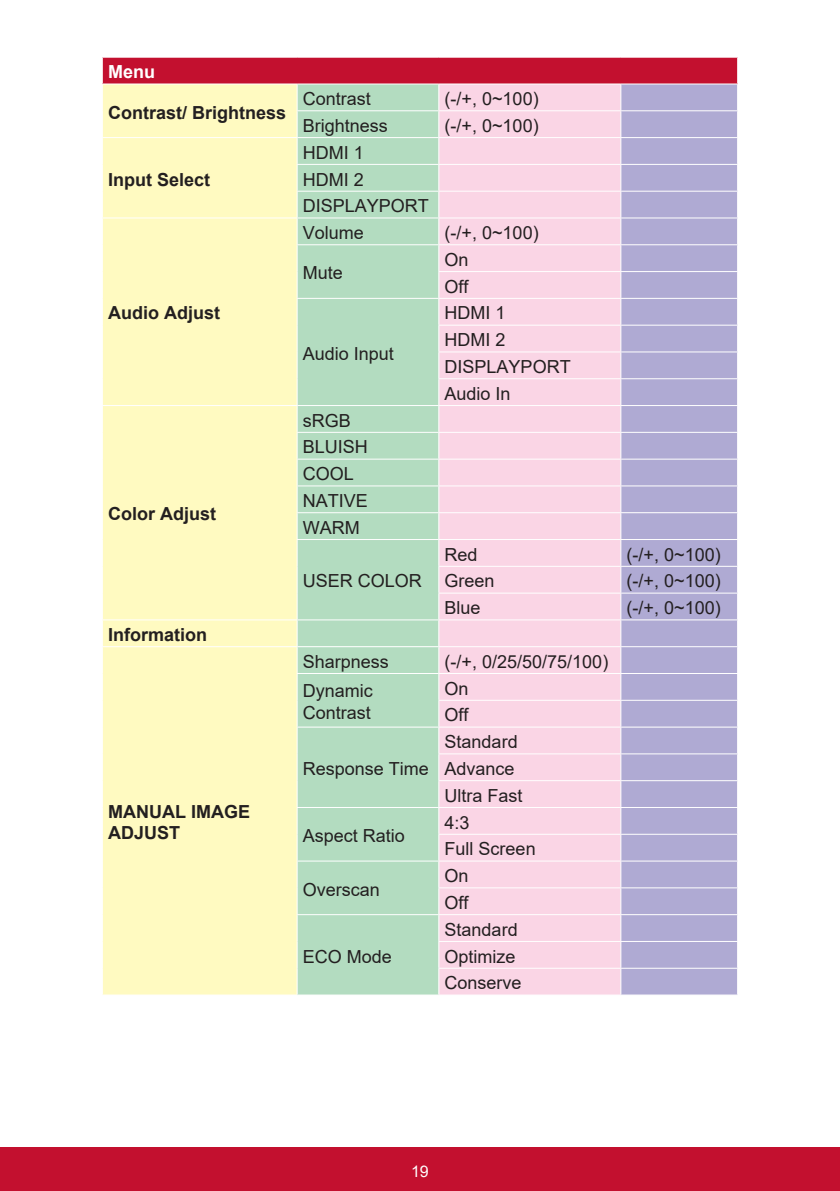
<style>
.page{position:relative;width:840px;height:1191px;background:#fff}
.page>*{position:absolute;margin:0;border:0;box-sizing:border-box;transform-origin:0 0}
.t1{font:18px/26.8px "Arial";color:#231f20}
.t2{font:700 18px/21.6px "Arial";color:#231f20}
.t3{font:700 18px "Arial";color:#fff}
.t4{font:16px "Arial";color:#fff}
</style>
<div class="page">
<div style="left:0;top:1147px;width:839px;height:44px;background:#c3102f"></div>
<div style="left:102px;top:57px;width:635px;height:27px;background:#c3102f"></div>
<div style="left:103px;top:84px;width:193px;height:910px;background:#fffac1"></div>
<div style="left:439px;top:84px;width:181px;height:910px;background:#fad5e5"></div>
<hr style="left:102px;top:57px;width:195px;height:1px;background:#fff">
<hr style="left:297px;top:57px;width:141px;height:1px;background:#fff">
<hr style="left:438px;top:57px;width:182px;height:1px;background:#fff">
<hr style="left:620px;top:57px;width:117px;height:1px;background:#fff">
<hr style="left:102px;top:83px;width:195px;height:1px;background:#fff">
<hr style="left:297px;top:83px;width:141px;height:1px;background:#fff">
<hr style="left:438px;top:83px;width:182px;height:1px;background:#fff">
<hr style="left:438px;top:110px;width:182px;height:1px;background:#fff">
<hr style="left:102px;top:137px;width:195px;height:1px;background:#fff">
<hr style="left:102px;top:217px;width:195px;height:1px;background:#fff">
<hr style="left:102px;top:405px;width:195px;height:1px;background:#fff">
<hr style="left:102px;top:619px;width:195px;height:1px;background:#fff">
<hr style="left:102px;top:646px;width:195px;height:1px;background:#fff">
<hr style="left:438px;top:137px;width:182px;height:1px;background:#fff">
<hr style="left:438px;top:164px;width:182px;height:1px;background:#fff">
<hr style="left:438px;top:191px;width:182px;height:1px;background:#fff">
<hr style="left:438px;top:217px;width:182px;height:1px;background:#fff">
<hr style="left:438px;top:244px;width:182px;height:1px;background:#fff">
<hr style="left:438px;top:271px;width:182px;height:1px;background:#fff">
<hr style="left:438px;top:298px;width:182px;height:1px;background:#fff">
<hr style="left:438px;top:325px;width:182px;height:1px;background:#fff">
<hr style="left:438px;top:351px;width:182px;height:1px;background:#fff">
<hr style="left:438px;top:378px;width:182px;height:1px;background:#fff">
<hr style="left:438px;top:405px;width:182px;height:1px;background:#fff">
<hr style="left:438px;top:432px;width:182px;height:1px;background:#fff">
<hr style="left:438px;top:458px;width:182px;height:1px;background:#fff">
<hr style="left:438px;top:485px;width:182px;height:1px;background:#fff">
<hr style="left:438px;top:512px;width:182px;height:1px;background:#fff">
<hr style="left:438px;top:539px;width:182px;height:1px;background:#fff">
<hr style="left:438px;top:566px;width:182px;height:1px;background:#fff">
<hr style="left:438px;top:592px;width:182px;height:1px;background:#fff">
<hr style="left:438px;top:619px;width:182px;height:1px;background:#fff">
<hr style="left:438px;top:646px;width:182px;height:1px;background:#fff">
<hr style="left:438px;top:673px;width:182px;height:1px;background:#fff">
<hr style="left:438px;top:700px;width:182px;height:1px;background:#fff">
<hr style="left:438px;top:726px;width:182px;height:1px;background:#fff">
<hr style="left:438px;top:753px;width:182px;height:1px;background:#fff">
<hr style="left:438px;top:780px;width:182px;height:1px;background:#fff">
<hr style="left:438px;top:807px;width:182px;height:1px;background:#fff">
<hr style="left:438px;top:833px;width:182px;height:1px;background:#fff">
<hr style="left:438px;top:860px;width:182px;height:1px;background:#fff">
<hr style="left:438px;top:887px;width:182px;height:1px;background:#fff">
<hr style="left:438px;top:914px;width:182px;height:1px;background:#fff">
<hr style="left:438px;top:941px;width:182px;height:1px;background:#fff">
<hr style="left:438px;top:967px;width:182px;height:1px;background:#fff">
<div style="left:296px;top:84px;width:143px;height:910px;background:#b3dcc0"></div>
<svg style="left:102px;top:58px;width:1px;height:911px"></svg>
<svg style="left:620px;top:83px;width:117px;height:911px"></svg>
<hr style="left:620px;top:967px;width:117px;height:1px;background:#fff">
<p class="t3" style="left:108px;top:59px;width:48px">Menu</p>
<p class="t2" style="left:108px;top:102px;width:180px">Contrast/ Brightness</p>
<p class="t2" style="left:108px;top:169px;width:104px">Input Select</p>
<p class="t2" style="left:108px;top:302px;width:113px">Audio Adjust</p>
<p class="t2" style="left:108px;top:503px;width:109px">Color Adjust</p>
<p class="t2" style="left:108px;top:624px;width:100px">Information</p>
<p class="t2" style="left:108px;top:801px;width:143px">MANUAL IMAGE<br>ADJUST</p>
<p class="t1" style="left:302px;top:85px;width:70px">Contrast</p>
<p class="t1" style="left:444px;top:85px;width:96px">(-/+, 0~100)</p>
<p class="t1" style="left:302px;top:112px;width:87px">Brightness</p>
<p class="t1" style="left:444px;top:112px;width:96px">(-/+, 0~100)</p>
<p class="t1" style="left:302px;top:139px;width:128px">HDMI 1<br>HDMI 2<br>DISPLAYPORT</p>
<p class="t1" style="left:302px;top:219px;width:63px">Volume</p>
<p class="t1" style="left:444px;top:219px;width:96px">(-/+, 0~100)</p>
<p class="t1" style="left:302px;top:259px;width:42px">Mute</p>
<p class="t1" style="left:444px;top:246px;width:26px">On<br>Off</p>
<p class="t1" style="left:302px;top:340px;width:93px">Audio Input</p>
<p class="t1" style="left:302px;top:407px;width:67px">sRGB<br>BLUISH<br>COOL<br>NATIVE<br>WARM</p>
<p class="t1" style="left:302px;top:567px;width:121px">USER COLOR</p>
<p class="t1" style="left:444px;top:300px;width:128px">HDMI 1<br>HDMI 2<br>DISPLAYPORT<br>Audio In</p>
<p class="t1" style="left:444px;top:541px;width:35px">Red</p>
<p class="t1" style="left:626px;top:541px;width:96px">(-/+, 0~100)</p>
<p class="t1" style="left:444px;top:567px;width:52px">Green</p>
<p class="t1" style="left:626px;top:567px;width:96px">(-/+, 0~100)</p>
<p class="t1" style="left:444px;top:594px;width:38px">Blue</p>
<p class="t1" style="left:626px;top:594px;width:96px">(-/+, 0~100)</p>
<p class="t1" style="left:302px;top:648px;width:88px">Sharpness</p>
<p class="t1" style="left:444px;top:648px;width:165px">(-/+, 0/25/50/75/100)</p>
<p class="t1" style="left:302px;top:680px;width:72px;line-height:21.6px">Dynamic<br>Contrast</p>
<p class="t1" style="left:444px;top:675px;width:26px">On<br>Off</p>
<p class="t1" style="left:302px;top:755px;width:128px">Response Time</p>
<p class="t1" style="left:302px;top:822px;width:104px">Aspect Ratio</p>
<p class="t1" style="left:302px;top:875px;width:79px">Overscan</p>
<p class="t1" style="left:302px;top:942px;width:91px">ECO Mode</p>
<p class="t1" style="left:444px;top:728px;width:80px">Standard<br>Advance<br>Ultra Fast</p>
<p class="t1" style="left:444px;top:808px;width:93px">4:3<br>Full Screen</p>
<p class="t1" style="left:444px;top:862px;width:26px">On<br>Off</p>
<p class="t1" style="left:444px;top:916px;width:79px">Standard<br>Optimize<br>Conserve</p>
<p class="t4" style="left:411px;top:1160px;width:19px">19</p>
</div>
